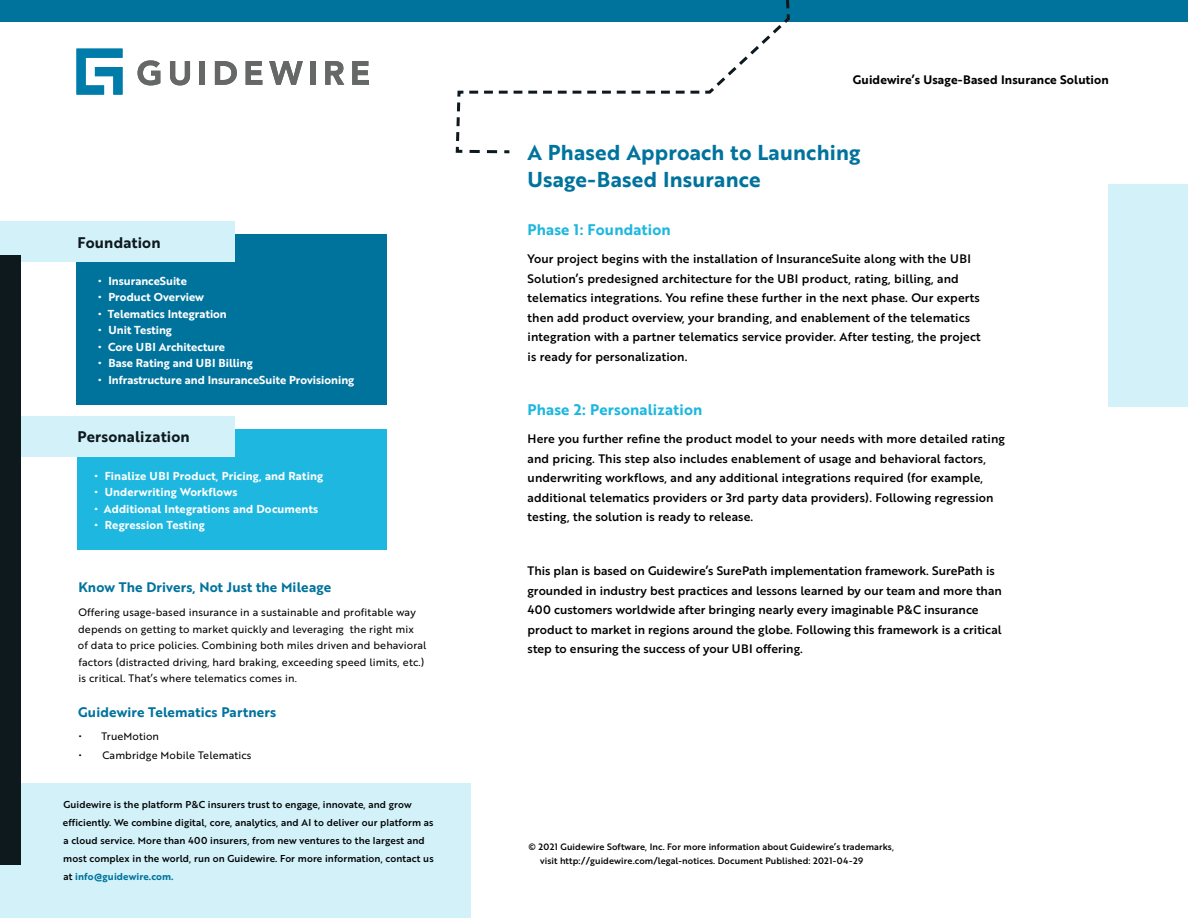
<style>
.page{position:relative;width:1188px;height:918px;background:#fff}
.page>*{position:absolute;margin:0;border:0;box-sizing:border-box;transform-origin:0 0}
.t1{font:21px/27px "Brother 1816 Bold";letter-spacing:.01em;color:#00739d}
.t2{font:15px "Brother 1816 Bold";letter-spacing:.01em;color:#1eb7df}
.t3{font:15px "Brother 1816 Bold";letter-spacing:.01em;color:#0e191e}
.t4{font:13.5px "Brother 1816 Bold";letter-spacing:.01em;color:#00739d}
.t5{font:12px/19.5px "Brother 1816 Medium";letter-spacing:.01em;color:#000}
.t6{font:12px "Brother 1816 Bold";letter-spacing:.01em;color:#000}
.t7{font:11.25px "Brother 1816 Bold";color:#fff}
.t8{font:10.5px/16.5px "Brother 1816 Regular";letter-spacing:.01em;color:#000}
.t9{font:9.75px/18px "Brother 1816 Medium";letter-spacing:.01em;color:#000}
.t10{font:9.75px "Brother 1816 Bold";letter-spacing:.01em;color:#00739d}
.t11{font:9px/13.5px "Brother 1816 Medium";letter-spacing:.01em;color:#000}
.s1{font-family:"Brother 1816 Medium";color:#000}
</style>
<div class="page">
<div style="left:77px;top:429px;width:310px;height:121px;background:#1eb7df"></div>
<div style="left:76px;top:234px;width:311px;height:170px;background:#00739d"></div>
<div style="left:0;top:221px;width:235px;height:41px;background:#d2f1f9"></div>
<div style="left:0;top:416px;width:235px;height:40px;background:#d2f1f9"></div>
<div style="left:0;top:0;width:1188px;height:22px;background:#00739d"></div>
<div style="left:0;top:783px;width:471px;height:135px;background:#d2f1f9"></div>
<svg style="left:138px;top:60px;width:22px;height:25px"></svg>
<svg style="left:170px;top:61px;width:20px;height:24px"></svg>
<div style="left:200px;top:61px;width:5px;height:24px;background:#666767"></div>
<svg style="left:215px;top:61px;width:22px;height:24px"></svg>
<svg style="left:246px;top:61px;width:16px;height:24px"></svg>
<svg style="left:269px;top:61px;width:34px;height:24px"></svg>
<div style="left:310px;top:61px;width:5px;height:24px;background:#666767"></div>
<svg style="left:325px;top:61px;width:19px;height:24px"></svg>
<svg style="left:352px;top:61px;width:17px;height:24px"></svg>
<svg style="left:76px;top:49px;width:47px;height:46px"></svg>
<div style="left:0;top:255px;width:21px;height:610px;background:#0e191e"></div>
<div style="left:1109px;top:184px;width:79px;height:223px;background:#d2f1f9"></div>
<svg style="left:455px;top:0;width:335px;height:154px"></svg>
<p class="t3" style="left:78px;top:232px;width:85px">Foundation</p>
<p class="t7" style="left:98px;top:272px;width:90px">• InsuranceSuite</p>
<p class="t7" style="left:98px;top:289px;width:108px">• Product Overview</p>
<p class="t7" style="left:98px;top:305px;width:130px">• Telematics Integration</p>
<p class="t7" style="left:98px;top:322px;width:75px">• Unit Testing</p>
<p class="t7" style="left:98px;top:338px;width:129px">• Core UBI Architecture</p>
<p class="t7" style="left:98px;top:355px;width:156px">• Base Rating and UBI Billing</p>
<p class="t7" style="left:98px;top:371px;width:258px">• Infrastructure and InsuranceSuite Provisioning</p>
<p class="t3" style="left:78px;top:425px;width:114px">Personalization</p>
<p class="t7" style="left:94px;top:467px;width:230px">• Finalize UBI Product, Pricing, and Rating</p>
<p class="t7" style="left:94px;top:483px;width:145px">• Underwriting Workflows</p>
<p class="t7" style="left:94px;top:500px;width:225px">• Additional Integrations and Documents</p>
<p class="t7" style="left:94px;top:516px;width:112px">• Regression Testing</p>
<p class="t4" style="left:78px;top:577px;width:254px">Know The Drivers, Not Just the Mileage</p>
<p class="t8" style="left:78px;top:604px;width:350px">Offering usage-based insurance in a sustainable and profitable way depends on getting to market quickly and leveraging the right mix of data to price policies. Combining both miles driven and behavioral factors (distracted driving, hard braking, exceeding speed limits, etc.) is critical. That’s where telematics comes in.</p>
<p class="t4" style="left:78px;top:702px;width:199px">Guidewire Telematics Partners</p>
<p class="t8" style="left:79px;top:727px;width:82px">• TrueMotion</p>
<p class="t8" style="left:79px;top:747px;width:174px">• Cambridge Mobile Telematics</p>
<p class="t9" style="left:63px;top:795px;width:372px">Guidewire is the platform P&amp;C insurers trust to engage, innovate, and grow efficiently. We combine digital, core, analytics, and AI to deliver our platform as a cloud service. More than 400 insurers, from new ventures to the largest and most complex in the world, run on Guidewire. For more information, contact us</p>
<p class="t10" style="left:63px;top:869px;width:112px"><span class="s1">at</span> info@guidewire.com.</p>
<p class="t6" style="left:853px;top:70px;width:257px">Guidewire’s Usage-Based Insurance Solution</p>
<h1 class="t1" style="left:528px;top:138px;width:334px">A Phased Approach to Launching<br>Usage-Based Insurance</h1>
<p class="t2" style="left:528px;top:218px;width:145px">Phase 1: Foundation</p>
<p class="t5" style="left:528px;top:249px;width:455px">Your project begins with the installation of InsuranceSuite along with the UBI Solution’s predesigned architecture for the UBI product, rating, billing, and telematics integrations. You refine these further in the next phase. Our experts then add product overview, your branding, and enablement of the telematics integration with a partner telematics service provider. After testing, the project is ready for personalization.</p>
<p class="t2" style="left:528px;top:398px;width:176px">Phase 2: Personalization</p>
<p class="t5" style="left:528px;top:429px;width:479px">Here you further refine the product model to your needs with more detailed rating and pricing. This step also includes enablement of usage and behavioral factors, underwriting workflows, and any additional integrations required (for example, additional telematics providers or 3rd party data providers). Following regression testing, the solution is ready to release.</p>
<p class="t5" style="left:528px;top:561px;width:476px">This plan is based on Guidewire’s SurePath implementation framework. SurePath is grounded in industry best practices and lessons learned by our team and more than 400 customers worldwide after bringing nearly every imaginable P&amp;C insurance product to market in regions around the globe. Following this framework is a critical step to ensuring the success of your UBI offering.</p>
<p class="t11" style="left:540px;top:840px;width:355px;text-indent:-12px">© 2021 Guidewire Software, Inc. For more information about Guidewire’s trademarks, visit http://guidewire.com/legal-notices. Document Published: 2021-04-29</p>
</div>
